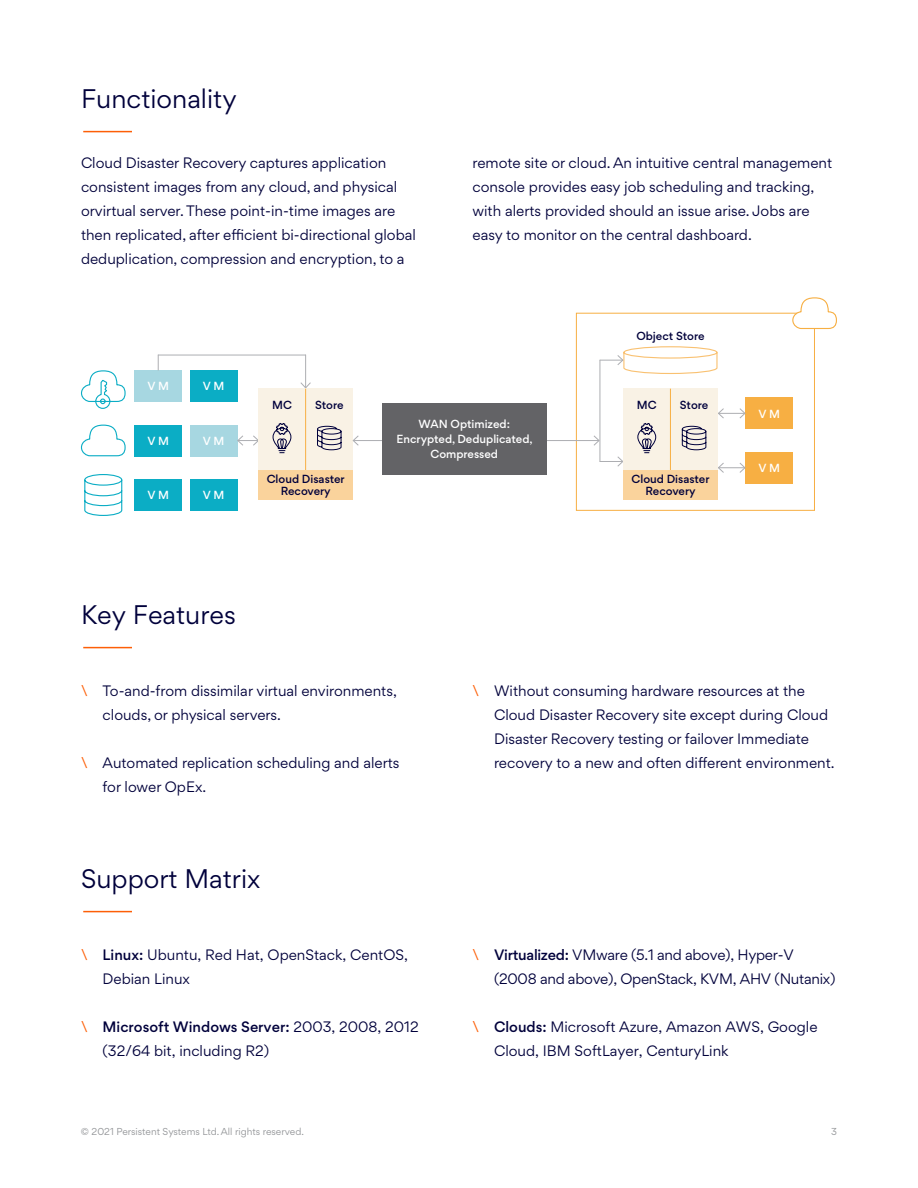
<style>
.page{position:relative;width:918px;height:1188px;background:#fff}
.page>*{position:absolute;margin:0;border:0;box-sizing:border-box;transform-origin:0 0}
.t1{font:24px "Gordita";color:#00003b}
.t2{font:13.5px/24px "Gordita";color:#00003b}
.t3{font:13.5px/24px "Gordita";letter-spacing:-.02em;color:#00003b}
.t4{font:500 10.5px/12.6px "Gordita";color:#00003b;text-align:center}
.t5{font:500 10.5px/15px "Gordita";color:#fff;text-align:center}
.t6{font:9px "Gordita";color:#939598}
.s1{color:#fd5f07}
.s2{font-weight:500}
</style>
<div class="page">
<hr style="left:84px;top:911px;width:47px;height:1px;background:#fd5f07">
<hr style="left:84px;top:647px;width:47px;height:1px;background:#fd5f07">
<hr style="left:84px;top:131px;width:47px;height:1px;background:#fd5f07">
<svg style="left:81px;top:370px;width:45px;height:39px"></svg>
<svg style="left:80px;top:424px;width:46px;height:33px"></svg>
<svg style="left:84px;top:474px;width:39px;height:42px"></svg>
<div style="left:135px;top:370px;width:47px;height:32px;background:#a7d7e1"></div>
<div style="left:135px;top:425px;width:47px;height:31px;background:#0badc5"></div>
<div style="left:135px;top:479px;width:47px;height:32px;background:#0badc5"></div>
<div style="left:190px;top:370px;width:47px;height:32px;background:#0badc5"></div>
<div style="left:190px;top:425px;width:47px;height:31px;background:#a7d7e1"></div>
<div style="left:190px;top:479px;width:47px;height:32px;background:#0badc5"></div>
<svg style="left:237px;top:435px;width:21px;height:11px"></svg>
<hr style="left:158px;top:355px;width:148px;height:1px;background:#adaeb2">
<svg style="left:158px;top:356px;width:1px;height:14px"></svg>
<hr style="left:305px;top:355px;width:1px;height:33px;background:#adaeb2">
<svg style="left:300px;top:382px;width:12px;height:7px"></svg>
<div style="left:258px;top:389px;width:48px;height:94px;background:#f9f2e5"></div>
<svg style="left:272px;top:423px;width:20px;height:30px"></svg>
<div style="left:306px;top:389px;width:47px;height:94px;background:#f9f2e5"></div>
<svg style="left:317px;top:426px;width:25px;height:25px"></svg>
<hr style="left:305px;top:389px;width:1px;height:93px;background:#f7af43">
<div style="left:258px;top:470px;width:95px;height:30px;background:#fad39c"></div>
<svg style="left:576px;top:312px;width:239px;height:199px"></svg>
<hr style="left:353px;top:440px;width:246px;height:1px;background:#adaeb2">
<svg style="left:352px;top:435px;width:7px;height:11px"></svg>
<svg style="left:593px;top:435px;width:7px;height:11px"></svg>
<div style="left:382px;top:403px;width:165px;height:72px;background:#636366"></div>
<svg style="left:792px;top:297px;width:45px;height:33px"></svg>
<h2 class="t1" style="left:81px;top:81px;width:157px">Functionality</h2>
<p class="t2" style="left:81px;top:151px;width:336px">Cloud Disaster Recovery captures application consistent images from any cloud, and physical orvirtual server. These point-in-time images are then replicated, after efficient bi-directional global deduplication, compression and encryption, to a</p>
<p class="t2" style="left:472px;top:151px;width:361px">remote site or cloud. An intuitive central management console provides easy job scheduling and tracking, with alerts provided should an issue arise. Jobs are easy to monitor on the central dashboard.</p>
<p class="t5" style="left:147px;top:379px;width:23px">V M</p>
<p class="t5" style="left:203px;top:379px;width:23px">V M</p>
<p class="t4" style="left:272px;top:399px;width:21px">MC</p>
<p class="t4" style="left:315px;top:399px;width:30px">Store</p>
<p class="t5" style="left:147px;top:433px;width:23px">V M</p>
<p class="t5" style="left:203px;top:433px;width:23px">V M</p>
<p class="t5" style="left:147px;top:488px;width:23px">V M</p>
<p class="t5" style="left:203px;top:488px;width:23px">V M</p>
<p class="t4" style="left:267px;top:473px;width:79px">Cloud Disaster<br>Recovery</p>
<h2 class="t1" style="left:81px;top:597px;width:156px">Key Features</h2>
<p class="t5" style="left:419px;top:416px;width:93px">WAN Optimized:</p>
<p class="t5" style="left:397px;top:431px;width:138px">Encrypted, Deduplicated,<br>Compressed</p>
<p class="t4" style="left:636px;top:329px;width:70px">Object Store</p>
<p class="t4" style="left:637px;top:399px;width:21px">MC</p>
<p class="t4" style="left:680px;top:399px;width:30px">Store</p>
<p class="t4" style="left:632px;top:473px;width:79px">Cloud Disaster<br>Recovery</p>
<p class="t5" style="left:758px;top:406px;width:23px">V M</p>
<p class="t5" style="left:758px;top:460px;width:23px">V M</p>
<p class="t2" style="left:103px;top:679px;width:296px;text-indent:-22px"><span class="s1">\</span> To-and-from dissimilar virtual environments, clouds, or physical servers.</p>
<p class="t2" style="left:103px;top:751px;width:298px;text-indent:-22px"><span class="s1">\</span> Automated replication scheduling and alerts for lower OpEx.</p>
<h2 class="t1" style="left:81px;top:861px;width:181px">Support Matrix</h2>
<p class="t2" style="left:103px;top:943px;width:307px;text-indent:-22px"><span class="s1">\</span> <span class="s2">Linux:</span> Ubuntu, Red Hat, OpenStack, CentOS,<br>Debian Linux</p>
<p class="t2" style="left:103px;top:1015px;width:318px;text-indent:-22px"><span class="s1">\</span> <span class="s2">Microsoft Windows Server:</span> 2003, 2008, 2012 (32/64 bit, including R2)</p>
<p class="t2" style="left:494px;top:679px;width:342px;text-indent:-22px"><span class="s1">\</span> Without consuming hardware resources at the Cloud Disaster Recovery site except during Cloud Disaster Recovery testing or failover Immediate recovery to a new and often different environment.</p>
<p class="t3" style="left:494px;top:943px;width:343px;text-indent:-22px"><span class="s1">\</span> <span class="s2">Virtualized:</span> VMware (5.1 and above), Hyper-V (2008 and above), OpenStack, KVM, AHV (Nutanix)</p>
<p class="t2" style="left:494px;top:1015px;width:325px;text-indent:-22px"><span class="s1">\</span> <span class="s2">Clouds:</span> Microsoft Azure, Amazon AWS, Google<br>Cloud, IBM SoftLayer, CenturyLink</p>
<p class="t6" style="left:81px;top:1125px;width:224px">© 2021 Persistent Systems Ltd. All rights reserved.</p>
<p class="t6" style="left:831px;top:1125px;width:7px">3</p>
</div>
